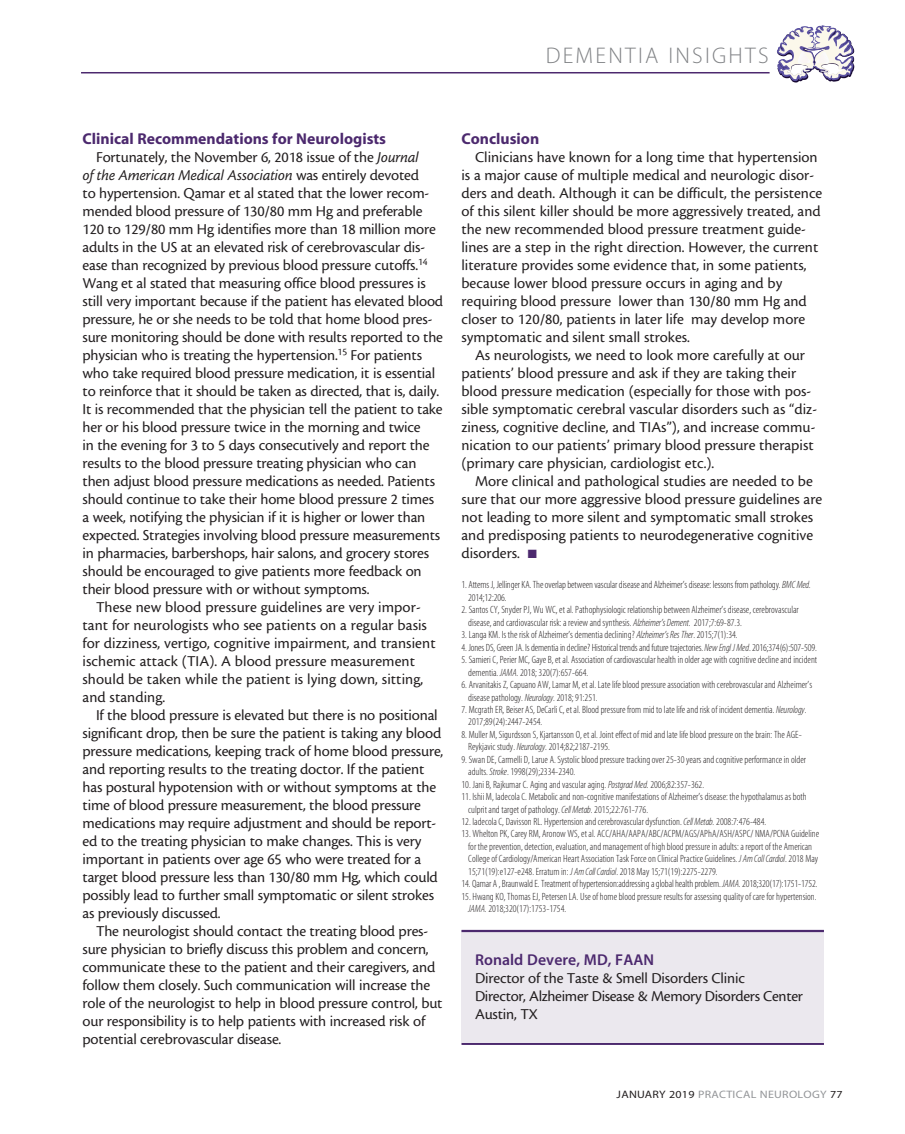
<style>
.page{position:relative;width:905px;height:1134px;background:#fff}
.page>*{position:absolute;margin:0;border:0;box-sizing:border-box;transform-origin:0 0}
.t1{font:22.65px "Myriad MM 215 600";letter-spacing:.1em;color:#808285}
.body{font:15.75px/18px "Cronos MM 408 10";letter-spacing:-.01em;color:#231f20}
.bio_info{font:15.75px "Cronos MM 408 10";letter-spacing:-.02em;color:#231f20}
.subhead{font:15.75px "Myriad MM 700 600";color:#4c296e}
.bio_name{font:15.75px "Myriad MM 565 600";letter-spacing:.005em;color:#4c296e}
.t2{font:10.8px "Myriad MM 400 600";letter-spacing:.025em;color:#939598;scale:1.11 1}
.footnote{font:10.5px/12.5px "Myriad MM 215 300";color:#231f20}
.s1{font-family:"Cronos MM It 408 10"}
.s2{color:#4c296e}
.s3{font-family:"Myriad MM It 215 300"}
.s4{color:#231f20}
</style>
<div class="page">
<hr style="left:81px;top:72px;width:688px;height:1px;background:#4c296e">
<svg style="left:777px;top:25px;width:77px;height:58px"></svg>
<hr style="left:461px;top:1043px;width:363px;height:2px;background:#4c296e">
<div style="left:461px;top:930px;width:363px;height:112px;background:#ebe8ee"></div>
<hr style="left:461px;top:930px;width:363px;height:2px;background:#4c296e">
<h1 class="t1" style="left:545px;top:45px;width:224px">DEMENTIA INSIGHTS</h1>
<p class="subhead" style="left:82px;top:131px;width:305px">Clinical Recommendations for Neurologists</p>
<p class="body" style="left:82px;top:148px;width:362px;text-indent:14px">Fortunately, the November 6, 2018 issue of the <span class="s1">Journal<br>of the American Medical Association</span> was entirely devoted<br>to hypertension. Qamar et al stated that the lower recom&shy;mended blood pressure of 130/80 mm Hg and preferable 120 to 129/80 mm Hg identifies more than 18 million more adults in the US at an elevated risk of cerebrovascular dis&shy;ease than recognized by previous blood pressure cutoffs.<sup>14<br></sup>Wang et al stated that measuring office blood pressures is still very important because if the patient has elevated blood pressure, he or she needs to be told that home blood pres&shy;sure monitoring should be done with results reported to the physician who is treating the hypertension.<sup>15</sup> For patients who take required blood pressure medication, it is essential to reinforce that it should be taken as directed, that is, daily.<br>It is recommended that the physician tell the patient to take her or his blood pressure twice in the morning and twice<br>in the evening for 3 to 5 days consecutively and report the results to the blood pressure treating physician who can then adjust blood pressure medications as needed. Patients should continue to take their home blood pressure 2 times a week, notifying the physician if it is higher or lower than expected. Strategies involving blood pressure measurements in pharmacies, barbershops, hair salons, and grocery stores should be encouraged to give patients more feedback on their blood pressure with or without symptoms.</p>
<p class="body" style="left:82px;top:598px;width:354px;text-indent:14px">These new blood pressure guidelines are very impor&shy;tant for neurologists who see patients on a regular basis for dizziness, vertigo, cognitive impairment, and transient ischemic attack (TIA). A blood pressure measurement should be taken while the patient is lying down, sitting, and standing.</p>
<p class="body" style="left:82px;top:706px;width:362px;text-indent:14px">If the blood pressure is elevated but there is no positional significant drop, then be sure the patient is taking any blood pressure medications, keeping track of home blood pressure, and reporting results to the treating doctor. If the patient has postural hypotension with or without symptoms at the time of blood pressure measurement, the blood pressure medications may require adjustment and should be report&shy;ed to the treating physician to make changes. This is very important in patients over age 65 who were treated for a target blood pressure less than 130/80 mm Hg, which could possibly lead to further small symptomatic or silent strokes as previously discussed.</p>
<p class="body" style="left:82px;top:922px;width:361px;text-indent:14px">The neurologist should contact the treating blood pres&shy;sure physician to briefly discuss this problem and concern, communicate these to the patient and their caregivers, and follow them closely. Such communication will increase the role of the neurologist to help in blood pressure control, but our responsibility is to help patients with increased risk of potential cerebrovascular disease.</p>
<p class="subhead" style="left:461px;top:131px;width:79px">Conclusion</p>
<p class="body" style="left:461px;top:148px;width:362px;text-indent:14px">Clinicians have known for a long time that hypertension is a major cause of multiple medical and neurologic disor&shy;ders and death. Although it can be difficult, the persistence of this silent killer should be more aggressively treated, and the new recommended blood pressure treatment guide&shy;lines are a step in the right direction. However, the current literature provides some evidence that, in some patients, because lower blood pressure occurs in aging and by requiring blood pressure lower than 130/80 mm Hg and closer to 120/80, patients in later life may develop more symptomatic and silent small strokes.</p>
<p class="body" style="left:461px;top:346px;width:357px;text-indent:14px">As neurologists, we need to look more carefully at our patients’ blood pressure and ask if they are taking their blood pressure medication (especially for those with pos&shy;sible symptomatic cerebral vascular disorders such as “diz&shy;ziness, cognitive decline, and TIAs”), and increase commu&shy;nication to our patients’ primary blood pressure therapist (primary care physician, cardiologist etc.).</p>
<p class="body" style="left:461px;top:472px;width:362px;text-indent:14px">More clinical and pathological studies are needed to be sure that our more aggressive blood pressure guidelines are not leading to more silent and symptomatic small strokes and predisposing patients to neurodegenerative cognitive disorders. <span class="s2">■</span></p>
<p class="footnote" style="left:468px;top:579px;width:344px;text-indent:-7px">1. Attems J, Jellinger KA. The overlap between vascular disease and Alzheimer’s disease: lessons from pathology. <span class="s3">BMC Med.<br></span>2014;12:206.</p>
<p class="footnote" style="left:468px;top:604px;width:332px;text-indent:-7px">2. Santos CY, Snyder PJ, Wu WC, et al. Pathophysiologic relationship between Alzheimer’s disease, cerebrovascular disease, and cardiovascular risk: a review and synthesis. <span class="s3">Alzheimer’s Dement</span>. 2017;7:69-87.3.</p>
<p class="footnote" style="left:461px;top:629px;width:278px">3. Langa KM. Is the risk of Alzheimer’s dementia declining? <span class="s3">Alzheimer’s Res Ther</span>. 2015;7(1):34.</p>
<p class="footnote" style="left:461px;top:641px;width:357px">4. Jones DS, Green JA. Is dementia in decline? Historical trends and future trajectories. <span class="s3">New Engl J Med</span>. 2016;374(6):507-509.</p>
<p class="footnote" style="left:468px;top:654px;width:350px;text-indent:-7px">5. Samieri C, Perier MC, Gaye B, et al. Association of cardiovascular health in older age with cognitive decline and incident dementia. <span class="s3">JAMA</span>. 2018; 320(7):657-664.</p>
<p class="footnote" style="left:468px;top:679px;width:345px;text-indent:-7px">6. Arvanitakis Z, Capuano AW, Lamar M, et al. Late life blood pressure association with cerebrovascular and Alzheimer’s disease pathology. <span class="s3">Neurology.</span> 2018; 91:251.</p>
<p class="footnote" style="left:468px;top:704px;width:340px;text-indent:-7px">7. Mcgrath ER, Beiser AS, DeCarli C, et al. Blood pressure from mid to late life and risk of incident dementia. <span class="s3">Neurology</span>.<br>2017;89(24):2447-2454.</p>
<p class="footnote" style="left:468px;top:729px;width:335px;text-indent:-7px">8. Muller M, Sigurdsson S, Kjartansson O, et al. Joint effect of mid and late life blood pressure on the brain: The AGE-<br>Reykjavic study. <span class="s3">Neurology.</span> 2014;82;2187-2195.</p>
<p class="footnote" style="left:468px;top:754px;width:339px;text-indent:-7px">9. Swan DE, Carmelli D, Larue A. Systolic blood pressure tracking over 25-30 years and cognitive performance in older adults. <span class="s3">Stroke</span>. 1998(29);2334-2340.</p>
<p class="footnote" style="left:461px;top:778px;width:244px">10. Jani B, Rajkumar C. Aging and vascular aging. <span class="s3">Postgrad Med</span>. 2006;82:357-362.</p>
<p class="footnote" style="left:468px;top:791px;width:340px;text-indent:-7px">11. Ishii M, Iadecola C. Metabolic and non-cognitive manifestations of Alzheimer’s disease: the hypothalamus as both culprit and target of pathology. <span class="s3">Cell Metab</span>. 2015;22:761-776.</p>
<p class="footnote" style="left:461px;top:816px;width:306px">12. Iadecola C, Davisson RL. Hypertension and cerebrovascular dysfunction. <span class="s3">Cell Metab.</span> 2008:7:476-484.</p>
<p class="footnote" style="left:468px;top:828px;width:352px;text-indent:-7px">13. Whelton PK, Carey RM, Aronow WS, et al. ACC/AHA/AAPA/ABC/ACPM/AGS/APhA/ASH/ASPC/ NMA/PCNA Guideline for the prevention, detection, evaluation, and management of high blood pressure in adults: a report of the American College of Cardiology/American Heart Association Task Force on Clinical Practice Guidelines. <span class="s3">J Am Coll Cardiol</span>. 2018 May 15;71(19):e127-e248. Erratum in: <span class="s3">J Am Coll Cardiol</span>. 2018 May 15;71(19):2275-2279.</p>
<p class="footnote" style="left:461px;top:878px;width:358px">14. Qamar A , Braunwald E. Treatment of hypertension:addressing a global health problem. <span class="s3">JAMA</span>. 2018;320(17):1751-1752.</p>
<p class="footnote" style="left:468px;top:890px;width:350px;text-indent:-7px">15. Hwang KO, Thomas EJ, Petersen LA. Use of home blood pressure results for assessing quality of care for hypertension.<br><span class="s3">JAMA</span>. 2018;320(17):1753-1754.</p>
<p class="bio_name" style="left:475px;top:952px;width:181px">Ronald Devere, MD, FAAN</p>
<p class="bio_info" style="left:475px;top:970px;width:271px">Director of the Taste &amp; Smell Disorders Clinic</p>
<p class="bio_info" style="left:475px;top:988px;width:329px">Director, Alzheimer Disease &amp; Memory Disorders Center</p>
<p class="bio_info" style="left:475px;top:1006px;width:64px">Austin, TX</p>
<p class="t2" style="left:616px;top:1089px;width:205px"><span class="s4">JANUARY 2019</span> PRACTICAL NEUROLOGY <span class="s4">77</span></p>
</div>
